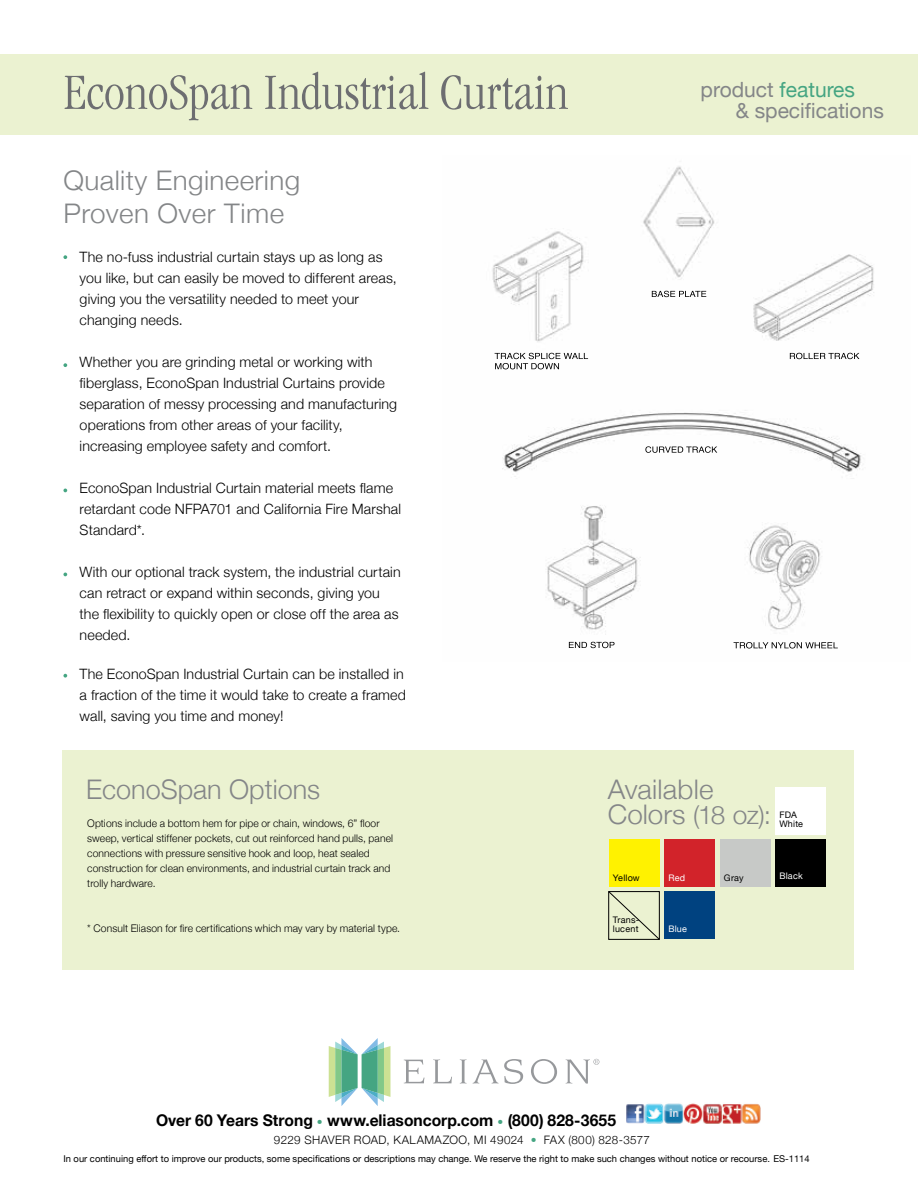
<style>
.page{position:relative;width:918px;height:1188px;background:#fff}
.page>*{position:absolute;margin:0;border:0;box-sizing:border-box;transform-origin:0 0}
.t1{font:300 condensed 52.5px "ITC Garamond Std";color:#6d6e71}
.t2{font:300 27px/33px "Helvetica Neue";letter-spacing:.015em;color:#848688}
.t3{font:300 25.5px "Helvetica Neue";color:#848688}
.t4{font:21px/21px "Helvetica Neue";color:#848688}
.t5{font:700 16.2px "Helvetica Neue";color:#000}
.t6{font:300 14.25px/21px "Helvetica Neue";letter-spacing:.01em;color:#000}
.t7{font:300 11.7px "Helvetica Neue";letter-spacing:.03em;color:#000}
.t8{font:300 10.5px/15px "Helvetica Neue";letter-spacing:.01em;color:#000}
.t9{font:9.3px "Helvetica Neue";color:#000}
.t10{font:9px/9px "Helvetica Neue";letter-spacing:.025em;color:#000}
.t11{font:9px "Helvetica Neue";letter-spacing:.025em;color:#fff}
.s1{color:#45a582}
.s2{font-size:27px}
.s3{font-weight:300;font-size:11.7px;color:#45a582}
</style>
<div class="page">
<svg style="left:404px;top:1060px;width:21px;height:23px"></svg>
<svg style="left:433px;top:1059px;width:19px;height:24px"></svg>
<svg style="left:460px;top:1059px;width:7px;height:25px"></svg>
<svg style="left:473px;top:1059px;width:25px;height:25px"></svg>
<svg style="left:504px;top:1059px;width:19px;height:25px"></svg>
<svg style="left:531px;top:1059px;width:26px;height:25px"></svg>
<svg style="left:566px;top:1059px;width:33px;height:25px"></svg>
<svg style="left:329px;top:1038px;width:61px;height:68px"></svg>
<img style="left:492px;top:166px;width:382px;height:483px">
<div style="left:62px;top:751px;width:791px;height:219px;background:#ebf2d1"></div>
<div style="left:0;top:54px;width:918px;height:81px;background:#ebf2d1"></div>
<img style="left:626px;top:1103px;width:134px;height:21px">
<svg style="left:63px;top:674px;width:4px;height:4px"></svg>
<svg style="left:63px;top:489px;width:4px;height:3px"></svg>
<svg style="left:63px;top:363px;width:4px;height:4px"></svg>
<svg style="left:63px;top:255px;width:4px;height:4px"></svg>
<svg style="left:63px;top:573px;width:4px;height:3px"></svg>
<div style="left:609px;top:839px;width:50px;height:48px;background:#fff200"></div>
<div style="left:664px;top:839px;width:51px;height:48px;background:#d2232a"></div>
<div style="left:720px;top:839px;width:50px;height:48px;background:#c7c9c7"></div>
<div style="left:664px;top:892px;width:51px;height:47px;background:#004280"></div>
<div style="left:775px;top:839px;width:51px;height:48px;background:#000"></div>
<div style="left:775px;top:787px;width:51px;height:48px;background:#fff"></div>
<svg style="left:608px;top:891px;width:52px;height:49px"></svg>
<h1 class="t1" style="left:63px;top:63px;width:507px">EconoSpan Industrial Curtain</h1>
<h3 class="t4" style="left:736px;top:79px;width:150px;text-indent:-35px">product <span class="s1">features<br></span>&amp; specifications</h3>
<h2 class="t2" style="left:63px;top:163px;width:238px">Quality Engineering<br>Proven Over Time</h2>
<p class="t6" style="left:80px;top:246px;width:319px">The no-fuss industrial curtain stays up as long as you like, but can easily be moved to different areas, giving you the versatility needed to meet your changing needs.</p>
<p class="t6" style="left:80px;top:351px;width:319px">Whether you are grinding metal or working with fiberglass, EconoSpan Industrial Curtains provide separation of messy processing and manufacturing operations from other areas of your facility, increasing employee safety and comfort.</p>
<p class="t6" style="left:80px;top:477px;width:323px">EconoSpan Industrial Curtain material meets flame retardant code NFPA701 and California Fire Marshal<br>Standard*.</p>
<p class="t6" style="left:80px;top:561px;width:323px">With our optional track system, the industrial curtain can retract or expand within seconds, giving you the flexibility to quickly open or close off the area as needed.</p>
<p class="t6" style="left:80px;top:663px;width:328px">The EconoSpan Industrial Curtain can be installed in a fraction of the time it would take to create a framed wall, saving you time and money!</p>
<h2 class="t2" style="left:86px;top:773px;width:236px">EconoSpan Options</h2>
<p class="t8" style="left:87px;top:816px;width:307px">Options include a bottom hem for pipe or chain, windows, 6” floor sweep, vertical stiffener pockets, cut out reinforced hand pulls, panel connections with pressure sensitive hook and loop, heat sealed construction for clean environments, and industrial curtain track and trolly hardware.</p>
<h2 class="t2" style="left:608px;top:773px;width:107px">Available</h2>
<h3 class="t3" style="left:608px;top:800px;width:165px"><span class="s2">Colors</span> (18 oz):</h3>
<p class="t10" style="left:613px;top:873px;width:28px">Yellow</p>
<p class="t11" style="left:668px;top:873px;width:18px">Red</p>
<p class="t10" style="left:724px;top:873px;width:21px">Gray</p>
<p class="t10" style="left:613px;top:915px;width:28px">Trans-</p>
<p class="t8" style="left:87px;top:921px;width:314px">* Consult Eliason for fire certifications which may vary by material type.</p>
<p class="t10" style="left:613px;top:924px;width:27px">lucent</p>
<p class="t11" style="left:668px;top:923px;width:20px">Blue</p>
<p class="t10" style="left:779px;top:810px;width:25px">FDA<br>White</p>
<p class="t11" style="left:779px;top:871px;width:25px">Black</p>
<p class="t5" style="left:156px;top:1110px;width:462px">Over 60 Years Strong <span class="s3">•</span> www.eliasoncorp.com <span class="s3">•</span> (800) 828-3655</p>
<p class="t7" style="left:274px;top:1132px;width:378px">9229 SHAVER ROAD, KALAMAZOO, MI 49024 <span class="s1">•</span> FAX (800) 828-3577</p>
<p class="t9" style="left:63px;top:1154px;width:748px">In our continuing effort to improve our products, some specifications or descriptions may change. We reserve the right to make such changes without notice or recourse. ES-1114</p>
</div>
